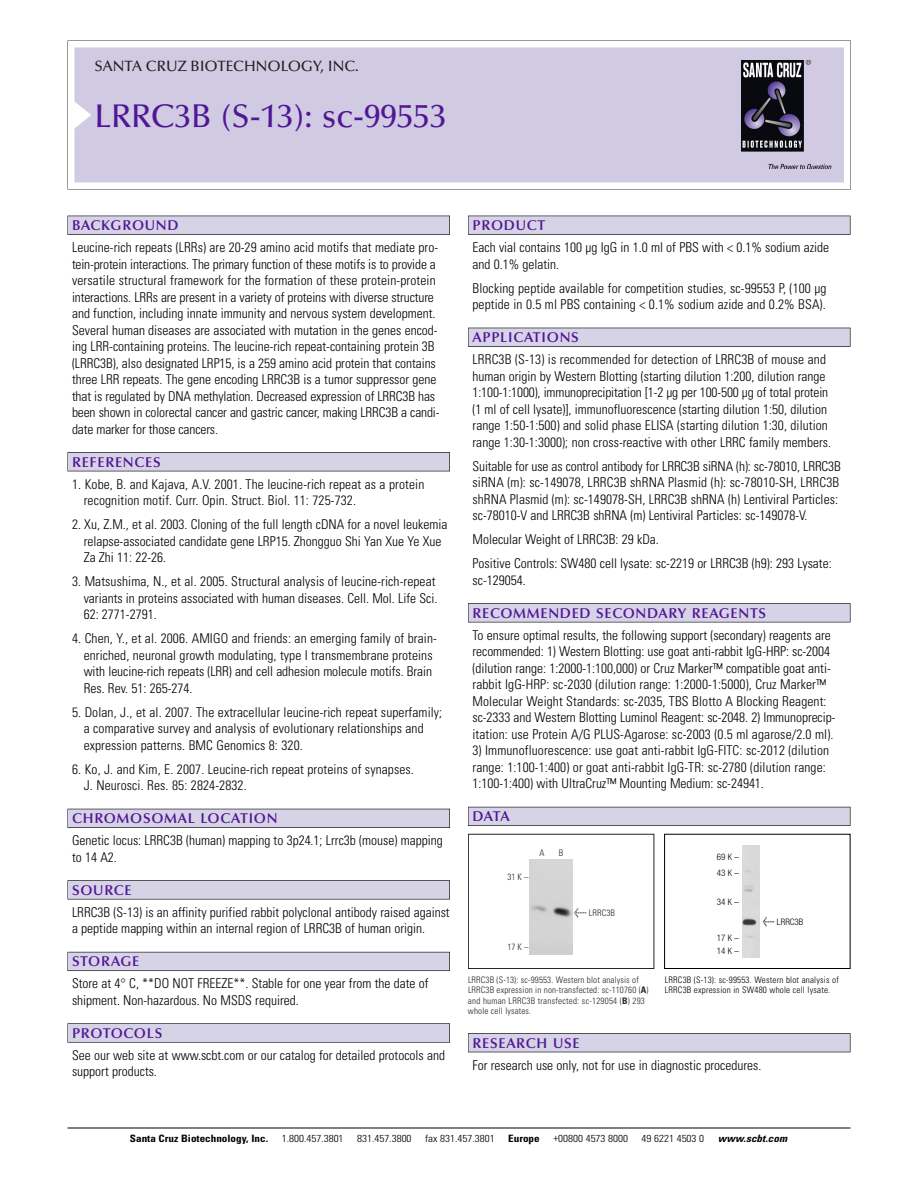
<style>
.page{position:relative;width:918px;height:1188px;background:#fff}
.page>*{position:absolute;margin:0;border:0;box-sizing:border-box;transform-origin:0 0}
.t1{font:500 33px "Optima";color:#511695}
.t2{font:500 15px "Optima";color:#231f20}
.t3{font:600 14.25px "Optima";letter-spacing:.05em;color:#511695}
.t4{font:300 condensed 13.5px/16.5px "Univers";color:#000}
.t5{font:300 condensed 10.2px "Univers";color:#000;scale:1.1 1}
.t6{font:700 condensed 10.2px "Univers";color:#000;scale:1.1 1}
.t7{font:italic 700 condensed 10.2px "Univers";letter-spacing:.005em;color:#000;scale:1.1 1}
.t8{font:9px/10.5px "Univers Condensed Light+ETQKDK";letter-spacing:.015em;color:#272627}
.t9{font:300 condensed 9px/10.5px "Univers";letter-spacing:.02em;color:#000}
.t10{font:300 condensed 9px/16px "Helvetica Neue";letter-spacing:.005em;color:#000}
.s1{font-family:"Meta Plus Book Roman+VSUUJB";font-size:10.5px}
.s2{font-family:"Univers Condensed Bold+TAONZK"}
.s3{font-family:"Meta Plus";font-weight:400;font-stretch:normal;font-size:10.5px}
</style>
<div class="page">
<svg style="left:68px;top:40px;width:783px;height:149px"></svg>
<div style="left:74px;top:47px;width:770px;height:135px;background:#d1cae3"></div>
<img style="left:741px;top:60px;width:90px;height:108px">
<div style="left:68px;top:216px;width:382px;height:19px;background:#525155"></div>
<div style="left:68px;top:216px;width:381px;height:18px;background:#d7d3e7"></div>
<div style="left:68px;top:452px;width:382px;height:19px;background:#525155"></div>
<div style="left:68px;top:453px;width:381px;height:18px;background:#d7d3e7"></div>
<div style="left:68px;top:809px;width:382px;height:19px;background:#525158"></div>
<div style="left:68px;top:809px;width:381px;height:18px;background:#d7d3e7"></div>
<div style="left:68px;top:880px;width:382px;height:19px;background:#575759"></div>
<div style="left:68px;top:881px;width:381px;height:18px;background:#d7d3e7"></div>
<div style="left:68px;top:952px;width:382px;height:19px;background:#5b5a62"></div>
<div style="left:68px;top:952px;width:381px;height:18px;background:#d7d3e7"></div>
<div style="left:68px;top:1023px;width:382px;height:20px;background:#626263"></div>
<div style="left:68px;top:1024px;width:381px;height:18px;background:#d7d3e7"></div>
<div style="left:468px;top:216px;width:382px;height:19px;background:#525155"></div>
<div style="left:468px;top:216px;width:382px;height:18px;background:#d7d3e7"></div>
<div style="left:468px;top:328px;width:382px;height:19px;background:#515055"></div>
<div style="left:468px;top:328px;width:382px;height:18px;background:#d7d3e7"></div>
<div style="left:468px;top:603px;width:382px;height:19px;background:#545357"></div>
<div style="left:468px;top:604px;width:382px;height:18px;background:#d7d3e7"></div>
<div style="left:468px;top:807px;width:382px;height:19px;background:#54535a"></div>
<div style="left:468px;top:807px;width:382px;height:18px;background:#d7d3e7"></div>
<div style="left:468px;top:1033px;width:382px;height:19px;background:#525156"></div>
<div style="left:468px;top:1034px;width:382px;height:18px;background:#d7d3e7"></div>
<hr style="left:68px;top:1128px;width:782px;height:1px;background:#000">
<div style="left:664px;top:834px;width:186px;height:135px;border:1px solid #000"></div>
<img style="left:742px;top:845px;width:17px;height:113px">
<div style="left:468px;top:834px;width:186px;height:135px;border:1px solid #272627"></div>
<div style="left:530px;top:859px;width:42px;height:95px;background:#d4d4d4"></div>
<p class="t2" style="left:94px;top:61px;width:266px">SANTA CRUZ BIOTECHNOLOGY, INC.</p>
<h1 class="t1" style="left:94px;top:103px;width:354px">LRRC3B (S-13): sc-99553</h1>
<p class="t3" style="left:72px;top:219px;width:108px">BACKGROUND</p>
<p class="t4" style="left:72px;top:240px;width:369px">Leucine-rich repeats (LRRs) are 20-29 amino acid motifs that mediate pro&shy;tein-protein interactions. The primary function of these motifs is to provide a versatile structural framework for the formation of these protein-protein interactions. LRRs are present in a variety of proteins with diverse structure and function, including innate immunity and nervous system development.<br>Several human diseases are associated with mutation in the genes encod&shy;ing LRR-containing proteins. The leucine-rich repeat-containing protein 3B (LRRC3B), also designated LRP15, is a 259 amino acid protein that contains three LRR repeats. The gene encoding LRRC3B is a tumor suppressor gene that is regulated by DNA methylation. Decreased expression of LRRC3B has been shown in colorectal cancer and gastric cancer, making LRRC3B a candi&shy;date marker for those cancers.</p>
<p class="t3" style="left:72px;top:456px;width:90px">REFERENCES</p>
<p class="t4" style="left:84px;top:477px;width:342px;text-indent:-12px">1. Kobe, B. and Kajava, A.V. 2001. The leucine-rich repeat as a protein recognition motif. Curr. Opin. Struct. Biol. 11: 725-732.</p>
<p class="t4" style="left:84px;top:517px;width:365px;text-indent:-12px">2. Xu, Z.M., et al. 2003. Cloning of the full length cDNA for a novel leukemia relapse-associated candidate gene LRP15. Zhongguo Shi Yan Xue Ye Xue<br>Za Zhi 11: 22-26.</p>
<p class="t4" style="left:84px;top:574px;width:355px;text-indent:-12px">3. Matsushima, N., et al. 2005. Structural analysis of leucine-rich-repeat variants in proteins associated with human diseases. Cell. Mol. Life Sci.<br>62: 2771-2791.</p>
<p class="t4" style="left:84px;top:631px;width:355px;text-indent:-12px">4. Chen, Y., et al. 2006. AMIGO and friends: an emerging family of brain&shy;enriched, neuronal growth modulating, type I transmembrane proteins with leucine-rich repeats (LRR) and cell adhesion molecule motifs. Brain Res. Rev. 51: 265-274.</p>
<p class="t4" style="left:84px;top:705px;width:360px;text-indent:-12px">5. Dolan, J., et al. 2007. The extracellular leucine-rich repeat superfamily; a comparative survey and analysis of evolutionary relationships and expression patterns. BMC Genomics 8: 320.</p>
<p class="t4" style="left:84px;top:762px;width:332px;text-indent:-12px">6. Ko, J. and Kim, E. 2007. Leucine-rich repeat proteins of synapses.<br>J. Neurosci. Res. 85: 2824-2832.</p>
<p class="t3" style="left:72px;top:813px;width:207px">CHROMOSOMAL LOCATION</p>
<p class="t4" style="left:72px;top:833px;width:372px">Genetic locus: LRRC3B (human) mapping to 3p24.1; Lrrc3b (mouse) mapping to 14 A2.</p>
<p class="t3" style="left:72px;top:884px;width:61px">SOURCE</p>
<p class="t4" style="left:72px;top:905px;width:379px">LRRC3B (S-13) is an affinity purified rabbit polyclonal antibody raised against a peptide mapping within an internal region of LRRC3B of human origin.</p>
<p class="t3" style="left:72px;top:956px;width:69px">STORAGE</p>
<p class="t4" style="left:72px;top:976px;width:358px">Store at 4° C, **DO NOT FREEZE**. Stable for one year from the date of shipment. Non-hazardous. No MSDS required.</p>
<p class="t3" style="left:72px;top:1027px;width:92px">PROTOCOLS</p>
<p class="t4" style="left:72px;top:1048px;width:375px">See our web site at www.scbt.com or our catalog for detailed protocols and support products.</p>
<p class="t3" style="left:473px;top:219px;width:74px">PRODUCT</p>
<p class="t4" style="left:473px;top:240px;width:358px">Each vial contains 100 µg IgG in 1.0 ml of PBS with &lt; 0.1% sodium azide and 0.1% gelatin.</p>
<p class="t4" style="left:473px;top:281px;width:356px">Blocking peptide available for competition studies, sc-99553 P, (100 µg peptide in 0.5 ml PBS containing &lt; 0.1% sodium azide and 0.2% BSA).</p>
<p class="t3" style="left:473px;top:332px;width:108px">APPLICATIONS</p>
<p class="t4" style="left:473px;top:352px;width:360px">LRRC3B (S-13) is recommended for detection of LRRC3B of mouse and human origin by Western Blotting (starting dilution 1:200, dilution range 1:100-1:1000), immunoprecipitation [1-2 µg per 100-500 µg of total protein (1 ml of cell lysate)], immunofluorescence (starting dilution 1:50, dilution range 1:50-1:500) and solid phase ELISA (starting dilution 1:30, dilution range 1:30-1:3000); non cross-reactive with other LRRC family members.</p>
<p class="t4" style="left:473px;top:459px;width:370px">Suitable for use as control antibody for LRRC3B siRNA (h): sc-78010, LRRC3B siRNA (m): sc-149078, LRRC3B shRNA Plasmid (h): sc-78010-SH, LRRC3B shRNA Plasmid (m): sc-149078-SH, LRRC3B shRNA (h) Lentiviral Particles: sc-78010-V and LRRC3B shRNA (m) Lentiviral Particles: sc-149078-V.</p>
<p class="t4" style="left:473px;top:529px;width:361px;line-height:24px">Molecular Weight of LRRC3B: 29 kDa.<br>Positive Controls: SW480 cell lysate: sc-2219 or LRRC3B (h9): 293 Lysate:</p>
<p class="t4" style="left:473px;top:573px;width:55px">sc-129054.</p>
<p class="t3" style="left:473px;top:607px;width:295px">RECOMMENDED SECONDARY REAGENTS</p>
<p class="t4" style="left:473px;top:628px;width:364px">To ensure optimal results, the following support (secondary) reagents are recommended: 1) Western Blotting: use goat anti-rabbit IgG-HRP: sc-2004 (dilution range: 1:2000-1:100,000) or Cruz Marker™ compatible goat anti&shy;rabbit IgG-HRP: sc-2030 (dilution range: 1:2000-1:5000), Cruz Marker™ Molecular Weight Standards: sc-2035, TBS Blotto A Blocking Reagent: sc-2333 and Western Blotting Luminol Reagent: sc-2048. 2) Immunoprecip&shy;itation: use Protein A/G PLUS-Agarose: sc-2003 (0.5 ml agarose/2.0 ml).</p>
<p class="t4" style="left:473px;top:743px;width:358px">3) Immunofluorescence: use goat anti-rabbit IgG-FITC: sc-2012 (dilution range: 1:100-1:400) or goat anti-rabbit IgG-TR: sc-2780 (dilution range:<br>1:100-1:400) with UltraCruz™ Mounting Medium: sc-24941.</p>
<p class="t3" style="left:473px;top:811px;width:39px">DATA</p>
<p class="t8" style="left:508px;top:873px;width:22px">31K–</p>
<p class="t8" style="left:540px;top:848px;width:7px">A</p>
<p class="t8" style="left:559px;top:848px;width:6px">B</p>
<p class="t8" style="left:508px;top:943px;width:22px">17K–</p>
<p class="t8" style="left:574px;top:908px;width:42px"><span class="s1">&lt;</span> LRRC3B</p>
<p class="t8" style="left:468px;top:975px;width:182px">LRRC3B (S-13): sc-99553. Western blot analysis of LRRC3B expression in non-transfected: sc-110760 (<span class="s2">A</span>) and human LRRC3B transfected: sc-129054 (<span class="s2">B</span>) 293 whole cell lysates.</p>
<p class="t10" style="left:717px;top:850px;width:24px">69K–<br>43K–</p>
<p class="t10" style="left:717px;top:894px;width:24px">34K–</p>
<p class="t10" style="left:717px;top:932px;width:24px;line-height:13.2px">17K–<br>14K–</p>
<p class="t10" style="left:763px;top:915px;width:42px"><span class="s3">&lt;</span> LRRC3B</p>
<p class="t9" style="left:665px;top:975px;width:175px">LRRC3B (S-13): sc-99553. Western blot analysis of<br>LRRC3B expression in SW480 whole cell lysate.</p>
<p class="t3" style="left:473px;top:1037px;width:109px">RESEARCH USE</p>
<p class="t4" style="left:473px;top:1058px;width:290px">For research use only, not for use in diagnostic procedures.</p>
<p class="t6" style="left:130px;top:1135px;width:127px">Santa Cruz Biotechnology, Inc.</p>
<p class="t5" style="left:282px;top:1135px;width:58px">1.800.457.3801</p>
<p class="t5" style="left:357px;top:1135px;width:51px">831.457.3800</p>
<p class="t5" style="left:425px;top:1135px;width:65px">fax 831.457.3801</p>
<p class="t6" style="left:508px;top:1135px;width:30px">Europe</p>
<p class="t5" style="left:553px;top:1135px;width:69px">+00800 4573 8000</p>
<p class="t5" style="left:642px;top:1135px;width:58px">49 6221 4503 0</p>
<p class="t7" style="left:718px;top:1135px;width:64px">www.scbt.com</p>
</div>
